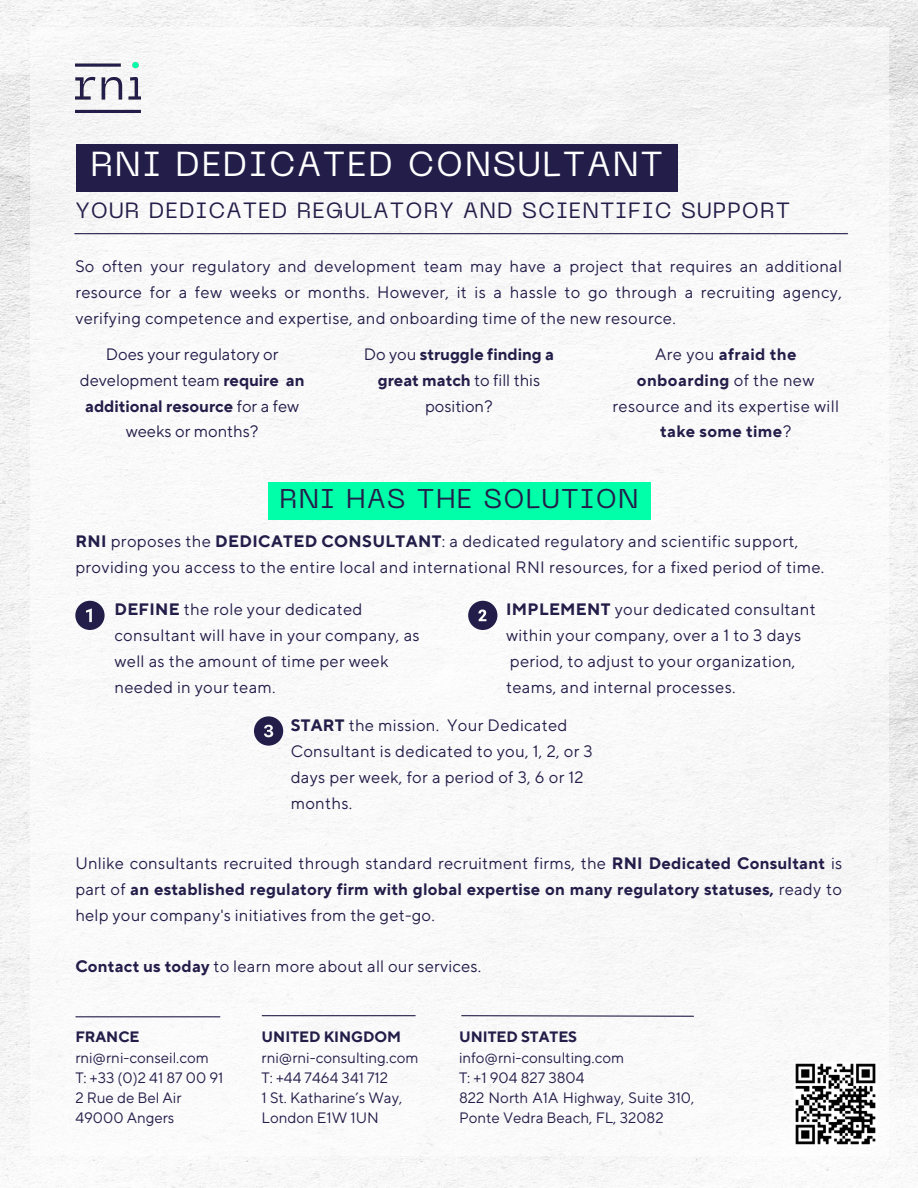
<style>
.page{position:relative;width:918px;height:1188px;background:#fff}
.page>*{position:absolute;margin:0;border:0;box-sizing:border-box;transform-origin:0 0}
.t1{font:34.5px "PP Neue Machina";letter-spacing:.05em;color:#fff}
.t2{font:27px "PP Neue Machina";letter-spacing:.05em;color:#231d49}
.t3{font:21.9px "PP Neue Machina";letter-spacing:.05em;color:#231d49}
.t4{font:16.5px/25.8px "TT Norms Pro";letter-spacing:.02em;color:#231d49}
.t5{font:16.5px/25.8px "TT Norms Pro";color:#231d49;text-align:center}
.t6{font:700 16.5px/25.8px "TT Norms Pro";color:#231d49;text-align:center}
.t7{font:15px/20.2px "TT Norms Pro";color:#231d49}
.t8{font:700 15px "TT Norms Pro";color:#231d49}
.s1{font-weight:700}
.s2{font-weight:400}
</style>
<div class="page">
<img style="left:0;top:0;width:918px;height:1188px">
<div style="left:30px;top:28px;width:858px;height:1128px;background:#fff"></div>
<img style="left:75px;top:63px;width:66px;height:49px">
<svg style="left:254px;top:716px;width:29px;height:30px"></svg>
<hr style="left:76px;top:1016px;width:144px;height:1px;background:#231d49">
<hr style="left:262px;top:1015px;width:153px;height:1px;background:#231d49">
<svg style="left:461px;top:1015px;width:233px;height:2px"></svg>
<img style="left:795px;top:1063px;width:81px;height:82px">
<svg style="left:75px;top:601px;width:30px;height:29px"></svg>
<div style="left:468px;top:601px;width:29px;height:29px;background:#231d49;border-radius:50%"></div>
<svg style="left:478px;top:610px;width:8px;height:11px"></svg>
<div style="left:77px;top:144px;width:601px;height:47px;background:#231d49"></div>
<div style="left:268px;top:482px;width:382px;height:38px;background:#00ffa8"></div>
<hr style="left:75px;top:233px;width:773px;height:1px;background:#231d49">
<p class="t1" style="left:90px;top:151px;width:574px">RNI DEDICATED CONSULTANT</p>
<p class="t3" style="left:75px;top:202px;width:717px">YOUR DEDICATED REGULATORY AND SCIENTIFIC SUPPORT</p>
<p class="t4" style="left:75px;top:254px;width:768px;text-align:justify">So often your regulatory and development team may have a project that requires an additional resource for a few weeks or months. However, it is a hassle to go through a recruiting agency, verifying competence and expertise, and onboarding time of the new resource.</p>
<p class="t5" style="left:80px;top:342px;width:226px">Does your regulatory or development team <span class="s1">require an additional resource</span> for a few weeks or months?</p>
<p class="t6" style="left:364px;top:342px;width:192px"><span class="s2">Do you</span> struggle finding a great match <span class="s2">to fill this position?</span></p>
<p class="t4" style="left:613px;top:342px;width:228px;text-align:center">Are you <span class="s1">afraid the onboarding</span> of the new resource and its expertise will <span class="s1">take some time</span>?</p>
<p class="t2" style="left:279px;top:488px;width:361px">RNI HAS THE SOLUTION</p>
<p class="t4" style="left:75px;top:529px;width:751px"><span class="s1">RNI</span> proposes the <span class="s1">DEDICATED CONSULTANT</span>: a dedicated regulatory and scientific support, providing you access to the entire local and international RNI resources, for a fixed period of time.</p>
<p class="t4" style="left:115px;top:597px;width:307px"><span class="s1">DEFINE</span> the role your dedicated consultant will have in your company, as well as the amount of time per week needed in your team.</p>
<p class="t4" style="left:506px;top:597px;width:311px"><span class="s1">IMPLEMENT</span> your dedicated consultant within your company, over a 1 to 3 days period, to adjust to your organization, teams, and internal processes.</p>
<p class="t4" style="left:291px;top:713px;width:304px"><span class="s1">START</span> the mission. Your Dedicated<br>Consultant is dedicated to you, 1, 2, or 3 days per week, for a period of 3, 6 or 12 months.</p>
<p class="t4" style="left:75px;top:851px;width:769px;text-align:justify">Unlike consultants recruited through standard recruitment firms, the <span class="s1">RNI Dedicated Consultant</span> is part of <span class="s1">an established regulatory firm with global expertise on many regulatory statuses,</span> ready to help your company's initiatives from the get-go.</p>
<p class="t4" style="left:75px;top:954px;width:408px"><span class="s1">Contact us today</span> to learn more about all our services.</p>
<p class="t8" style="left:75px;top:1028px;width:66px">FRANCE</p>
<p class="t7" style="left:75px;top:1048px;width:135px">rni@rni-conseil.com</p>
<p class="t7" style="left:75px;top:1068px;width:150px">T: +33 (0)2 41 87 00 91</p>
<p class="t7" style="left:75px;top:1088px;width:108px">2 Rue de Bel Air</p>
<p class="t7" style="left:75px;top:1108px;width:101px">49000 Angers</p>
<p class="t8" style="left:262px;top:1028px;width:141px">UNITED KINGDOM</p>
<p class="t7" style="left:262px;top:1048px;width:158px">rni@rni-consulting.com</p>
<p class="t7" style="left:262px;top:1068px;width:128px">T: +44 7464 341 712</p>
<p class="t7" style="left:262px;top:1088px;width:142px">1 St. Katharine’s Way,</p>
<p class="t7" style="left:262px;top:1108px;width:119px">London E1W 1UN</p>
<p class="t8" style="left:459px;top:1028px;width:120px">UNITED STATES</p>
<p class="t7" style="left:459px;top:1048px;width:167px">info@rni-consulting.com</p>
<p class="t7" style="left:459px;top:1068px;width:127px">T: +1 904 827 3804</p>
<p class="t7" style="left:459px;top:1088px;width:237px">822 North A1A Highway, Suite 310,<br>Ponte Vedra Beach, FL, 32082</p>
</div>
